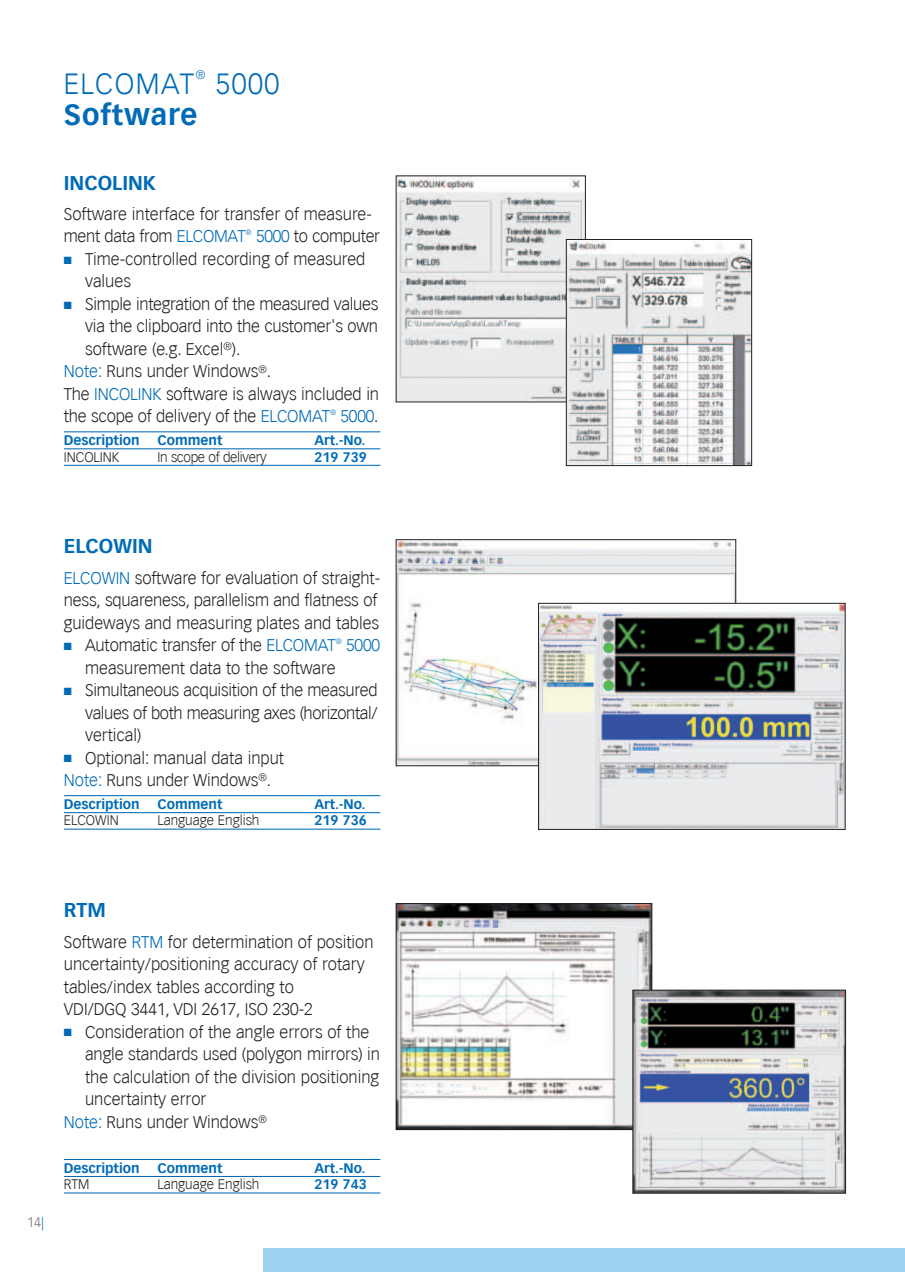
<style>
.page{position:relative;width:905px;height:1272px;background:#fff}
.page>*{position:absolute;margin:0;border:0;box-sizing:border-box;transform-origin:0 0}
.t1{font:300 28.5px "Vectora LH";letter-spacing:.05em;color:#006bb6}
.t2{font:700 28.5px "Vectora LH";letter-spacing:.03em;color:#006bb6}
.t3{font:700 19.5px "Vectora LH";color:#006bb6}
.t4{font:300 16.5px/22.5px "Vectora LH";color:#231f20}
.t5{font:300 16.5px "Vectora LH";letter-spacing:-.02em;color:#231f20}
.t6{font:300 16.5px "Vectora LH";letter-spacing:-.01em;color:#006bb6}
.t7{font:700 13.5px "Vectora LH";color:#006bb6}
.t8{font:300 13.5px "Vectora LH";color:#231f20}
.t9{font:300 13.5px "Vectora LH";letter-spacing:-.02em;color:#231f20}
.t10{font:300 13.5px "Vectora LH";color:#76787b}
.t11{font:300 12px "Vectora LH";color:#006bb6}
.t12{font:300 7.5px "Vectora LH";color:#006bb6}
.s1{color:#006bb6}
.s2{color:#231f20}
</style>
<div class="page">
<hr style="left:901px;top:1249px;width:3px;height:23px;background:#9ed3f1">
<hr style="left:64px;top:431px;width:316px;height:1px;background:#006bb6">
<hr style="left:64px;top:448px;width:316px;height:1px;background:#006bb6">
<hr style="left:64px;top:465px;width:316px;height:1px;background:#006bb6">
<img style="left:397px;top:541px;width:337px;height:223px">
<img style="left:540px;top:605px;width:303px;height:223px">
<div style="left:538px;top:603px;width:307px;height:227px;border:1px solid #231f20"></div>
<hr style="left:64px;top:795px;width:316px;height:1px;background:#006bb6">
<hr style="left:64px;top:812px;width:316px;height:1px;background:#006bb6">
<hr style="left:64px;top:829px;width:316px;height:1px;background:#006bb6">
<img style="left:397px;top:905px;width:253px;height:223px">
<div style="left:395px;top:903px;width:257px;height:227px;border:1px solid #231f20"></div>
<img style="left:634px;top:992px;width:209px;height:200px">
<div style="left:632px;top:990px;width:213px;height:204px;border:1px solid #231f20"></div>
<hr style="left:64px;top:1159px;width:316px;height:1px;background:#006bb6">
<hr style="left:64px;top:1176px;width:316px;height:1px;background:#006bb6">
<hr style="left:64px;top:1192px;width:316px;height:1px;background:#006bb6">
<div style="left:263px;top:1249px;width:638px;height:23px;background:#9ed3f1"></div>
<img style="left:397px;top:177px;width:186px;height:223px">
<img style="left:568px;top:241px;width:181px;height:223px">
<div style="left:566px;top:239px;width:185px;height:227px;border:1px solid #231f20"></div>
<p class="t1" style="left:64px;top:67px;width:132px">ELCOMAT</p>
<p class="t11" style="left:196px;top:68px;width:11px">®</p>
<p class="t1" style="left:215px;top:67px;width:65px">5000</p>
<p class="t2" style="left:64px;top:98px;width:135px">Software</p>
<p class="t3" style="left:64px;top:171px;width:94px">INCOLINK</p>
<p class="t4" style="left:64px;top:203px;width:309px">Software interface for transfer of measure&shy;ment data from <span class="s1">ELCOMAT</span></p>
<p class="t12" style="left:245px;top:228px;width:7px">®</p>
<p class="t4" style="left:256px;top:225px;width:125px"><span class="s1">5000</span> to computer</p>
<p class="t4" style="left:64px;top:248px;width:303px"><span class="s1">■</span> Time-controlled recording of measured</p>
<p class="t4" style="left:85px;top:270px;width:47px">values</p>
<p class="t4" style="left:64px;top:293px;width:316px"><span class="s1">■</span> Simple integration of the measured values</p>
<p class="t4" style="left:85px;top:315px;width:294px">via the clipboard into the customer's own</p>
<p class="t4" style="left:85px;top:338px;width:157px">software (e.g. Excel<sup>®</sup>).</p>
<p class="t4" style="left:64px;top:360px;width:209px"><span class="s1">Note:</span> Runs under Windows<sup>®</sup>.</p>
<p class="t4" style="left:64px;top:383px;width:317px">The <span class="s1">INCOLINK</span> software is always included in the scope of delivery of the <span class="s1">ELCOMAT</span></p>
<p class="t12" style="left:330px;top:408px;width:7px">®</p>
<p class="t6" style="left:340px;top:407px;width:39px">5000<span class="s2">.</span></p>
<p class="t7" style="left:64px;top:432px;width:77px">Description</p>
<p class="t7" style="left:157px;top:432px;width:66px">Comment</p>
<p class="t7" style="left:314px;top:432px;width:52px">Art.-No.</p>
<p class="t8" style="left:64px;top:449px;width:57px">INCOLINK</p>
<p class="t9" style="left:157px;top:449px;width:111px">In scope of delivery</p>
<p class="t7" style="left:314px;top:449px;width:54px">219 739</p>
<p class="t3" style="left:64px;top:535px;width:90px">ELCOWIN</p>
<p class="t4" style="left:64px;top:566px;width:318px"><span class="s1">ELCOWIN</span> software for evaluation of straight&shy;ness, squareness, parallelism and flatness of guideways and measuring plates and tables</p>
<p class="t4" style="left:64px;top:634px;width:273px"><span class="s1">■</span> Automatic transfer of the <span class="s1">ELCOMAT</span></p>
<p class="t12" style="left:335px;top:637px;width:7px">®</p>
<p class="t6" style="left:346px;top:636px;width:35px">5000</p>
<p class="t4" style="left:85px;top:656px;width:252px">measurement data to the software</p>
<p class="t4" style="left:64px;top:679px;width:315px"><span class="s1">■</span> Simultaneous acquisition of the measured</p>
<p class="t5" style="left:85px;top:703px;width:294px">values of both measuring axes (horizontal/</p>
<p class="t4" style="left:85px;top:724px;width:58px">vertical)</p>
<p class="t4" style="left:64px;top:746px;width:222px"><span class="s1">■</span> Optional: manual data input</p>
<p class="t4" style="left:64px;top:769px;width:209px"><span class="s1">Note:</span> Runs under Windows<sup>®</sup>.</p>
<p class="t7" style="left:64px;top:796px;width:77px">Description</p>
<p class="t7" style="left:157px;top:796px;width:66px">Comment</p>
<p class="t7" style="left:314px;top:796px;width:52px">Art.-No.</p>
<p class="t8" style="left:64px;top:813px;width:56px">ELCOWIN</p>
<p class="t8" style="left:157px;top:813px;width:103px">Language English</p>
<p class="t7" style="left:314px;top:812px;width:54px">219 736</p>
<p class="t10" style="left:27px;top:1214px;width:19px">14<span class="s1">|</span></p>
<p class="t3" style="left:64px;top:898px;width:43px">RTM</p>
<p class="t4" style="left:64px;top:930px;width:311px">Software <span class="s1">RTM</span> for determination of position un certainty/positioning accuracy of rotary tables/index tables according to</p>
<p class="t4" style="left:64px;top:998px;width:250px">VDI/DGQ 3441, VDI 2617, ISO 230-2</p>
<p class="t4" style="left:64px;top:1020px;width:307px"><span class="s1">■</span> Consideration of the angle errors of the</p>
<p class="t4" style="left:85px;top:1043px;width:296px">angle standards used (polygon mirrors) in</p>
<p class="t4" style="left:85px;top:1065px;width:295px">the calculation of the division positioning</p>
<p class="t4" style="left:85px;top:1088px;width:123px">uncertainty error</p>
<p class="t4" style="left:64px;top:1110px;width:204px"><span class="s1">Note:</span> Runs under Windows<sup>®</sup></p>
<p class="t7" style="left:64px;top:1160px;width:77px">Description</p>
<p class="t7" style="left:157px;top:1160px;width:66px">Comment</p>
<p class="t7" style="left:314px;top:1160px;width:52px">Art.-No.</p>
<p class="t8" style="left:64px;top:1177px;width:27px">RTM</p>
<p class="t8" style="left:157px;top:1177px;width:103px">Language English</p>
<p class="t7" style="left:314px;top:1176px;width:54px">219 743</p>
</div>
